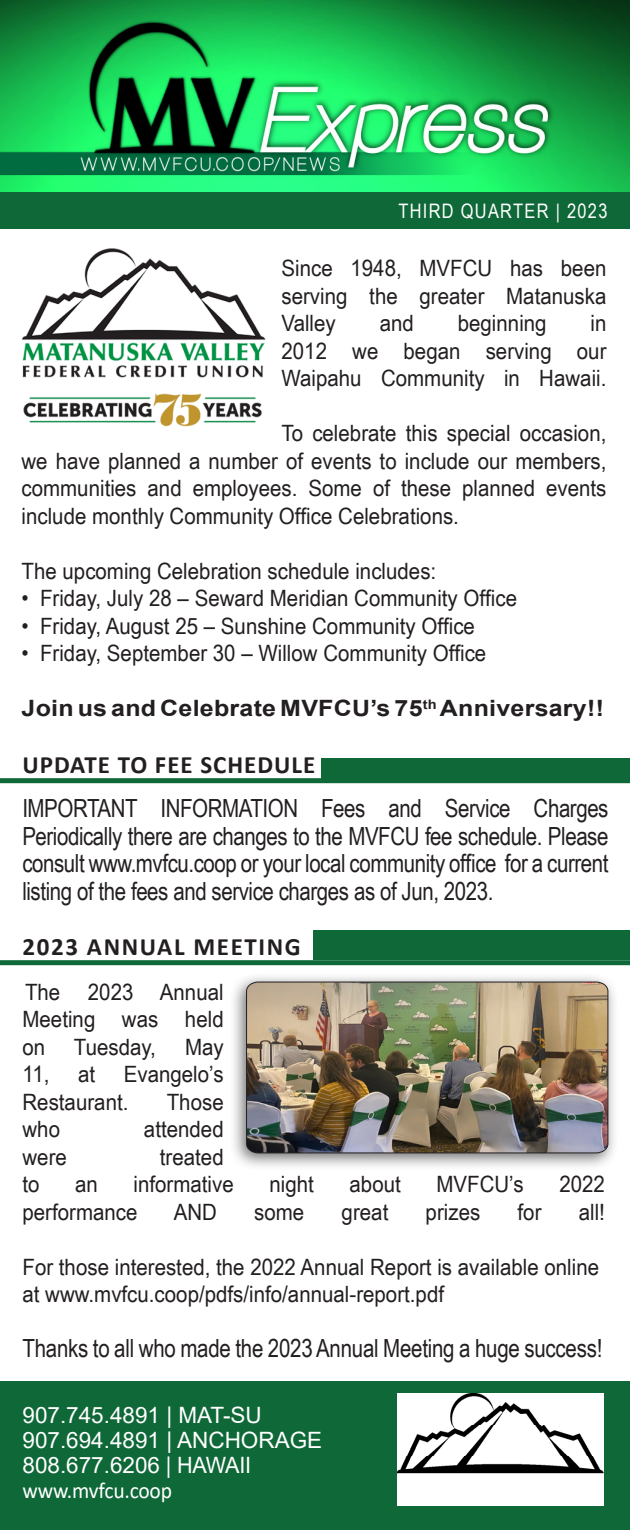
<style>
.page{position:relative;width:630px;height:1530px;background:#fff}
.page>*{position:absolute;margin:0;border:0;box-sizing:border-box;transform-origin:0 0}
.t1{font:25px/27.5px "Arial Narrow";letter-spacing:-.015em;color:#231f20;text-align:justify}
.t2{font:700 25px "Calibri";letter-spacing:.04em;color:#231f20}
.t3{font:700 25px "Calibri";letter-spacing:.065em;color:#231f20}
.t4{font:22.5px/27.5px "Arial Narrow";color:#231f20;text-align:justify;scale:1.11 1}
.Contact_H2{font:22.5px/25px "Arial";color:#fff}
.t5{font:700 22.5px "Arial";letter-spacing:.01em;color:#231f20;scale:1.11 1}
.t6{font:20px "Arial Narrow";letter-spacing:.065em;color:#fff}
.s1{font-family:"Calibri"}
</style>
<div class="page">
<img style="left:0;top:0;width:630px;height:192px">
<div style="left:0;top:1382px;width:630px;height:148px;background:#0f6838"></div>
<img style="left:398px;top:1394px;width:206px;height:112px">
<div style="left:0;top:192px;width:630px;height:37px;background:#0f6838"></div>
<img style="left:21px;top:248px;width:245px;height:179px">
<div style="left:0;top:960px;width:630px;height:5px;background:#0f6838"></div>
<div style="left:314px;top:931px;width:316px;height:29px;background:#0f6838"></div>
<div style="left:229px;top:972px;width:390px;height:199px;background:#3c3c3c;opacity:.71"></div>
<img style="left:246px;top:981px;width:363px;height:173px">
<div style="left:0;top:778px;width:630px;height:5px;background:#0f6838"></div>
<div style="left:321px;top:758px;width:309px;height:21px;background:#0f6838"></div>
<p class="t6" style="left:398px;top:196px;width:211px">THIRD QUARTER | 2023</p>
<p class="t4" style="left:282px;top:254px;width:294px">Since 1948, MVFCU has been serving the greater Matanuska Valley</p>
<p class="t4" style="left:282px;top:309px;width:294px;text-indent:309px">in 2012 we began serving our Waipahu Community in Hawaii.</p>
<p class="t4" style="left:22px;top:419px;width:529px;text-indent:260px">To celebrate this special occasion, we have planned a number of events to include our members, communities and employees. Some of these planned events include monthly Community Office Celebrations.</p>
<p class="t4" style="left:22px;top:556px;width:375px">The upcoming Celebration schedule includes:</p>
<p class="t4" style="left:22px;top:584px;width:448px">• Friday, July 28 – Seward Meridian Community Office</p>
<p class="t4" style="left:22px;top:611px;width:410px">• Friday, August 25 – Sunshine Community Office</p>
<p class="t4" style="left:22px;top:639px;width:420px">• Friday, September 30 – Willow Community Office</p>
<p class="t5" style="left:22px;top:693px;width:526px">Join us and Celebrate MVFCU’s 75<sup>th</sup> Anniversary!!</p>
<p class="t4" style="left:380px;top:309px;width:32px">and</p>
<p class="t4" style="left:458px;top:309px;width:82px">beginning</p>
<p class="t2" style="left:22px;top:747px;width:294px">UPDATE TO FEE SCHEDULE</p>
<p class="t1" style="left:22px;top:794px;width:588px">IMPORTANT INFORMATION Fees and Service Charges Periodically there are changes to the MVFCU fee schedule. Please consult www.mvfcu.coop or your local community office for a current listing of the fees and service charges as of Jun, 2023.</p>
<p class="t3" style="left:22px;top:929px;width:280px">2023 ANNUAL MEETING</p>
<p class="t4" style="left:22px;top:977px;width:183px">The 2023 Annual Meeting was held on</p>
<p class="t4" style="left:74px;top:1032px;width:75px">Tuesday,</p>
<p class="t4" style="left:185px;top:1032px;width:36px">May</p>
<p class="t4" style="left:22px;top:1060px;width:26px">11,</p>
<p class="t4" style="left:78px;top:1060px;width:17px">at</p>
<p class="t4" style="left:22px;top:1060px;width:183px;text-indent:101px">Evangelo’s<br>Restaurant.</p>
<p class="t4" style="left:167px;top:1087px;width:53px">Those</p>
<p class="t4" style="left:22px;top:1115px;width:35px">who</p>
<p class="t4" style="left:144px;top:1115px;width:73px">attended</p>
<p class="t4" style="left:22px;top:1142px;width:42px">were</p>
<p class="t4" style="left:160px;top:1142px;width:59px">treated</p>
<p class="t4" style="left:22px;top:1170px;width:17px">to</p>
<p class="t4" style="left:75px;top:1170px;width:22px">an</p>
<p class="t4" style="left:134px;top:1170px;width:92px">informative</p>
<p class="t4" style="left:269px;top:1170px;width:42px">night</p>
<p class="t4" style="left:350px;top:1170px;width:48px">about</p>
<p class="t4" style="left:436px;top:1170px;width:80px">MVFCU’s</p>
<p class="t4" style="left:559px;top:1170px;width:43px">2022</p>
<p class="t4" style="left:22px;top:1197px;width:105px">performance</p>
<p class="t4" style="left:174px;top:1197px;width:40px">AND</p>
<p class="t4" style="left:254px;top:1197px;width:47px">some</p>
<p class="t4" style="left:342px;top:1197px;width:44px">great</p>
<p class="t4" style="left:426px;top:1197px;width:51px">prizes</p>
<p class="t4" style="left:518px;top:1197px;width:23px">for</p>
<p class="t4" style="left:579px;top:1197px;width:25px">all!</p>
<p class="t4" style="left:22px;top:1252px;width:521px">For those interested, the 2022 Annual Report is available online at www.mvfcu.coop/pdfs/info/annual-report.pdf</p>
<p class="t1" style="left:22px;top:1334px;width:581px">Thanks to all who made the 2023 Annual Meeting a huge success!</p>
<p class="Contact_H2" style="left:22px;top:1403px;width:301px">907.745.4891 | MAT-SU<br>907.694.4891 | ANCHORAGE<br>808.677.6206 | HAWAII <span class="s1">www.mvfcu.coop</span></p>
</div>
